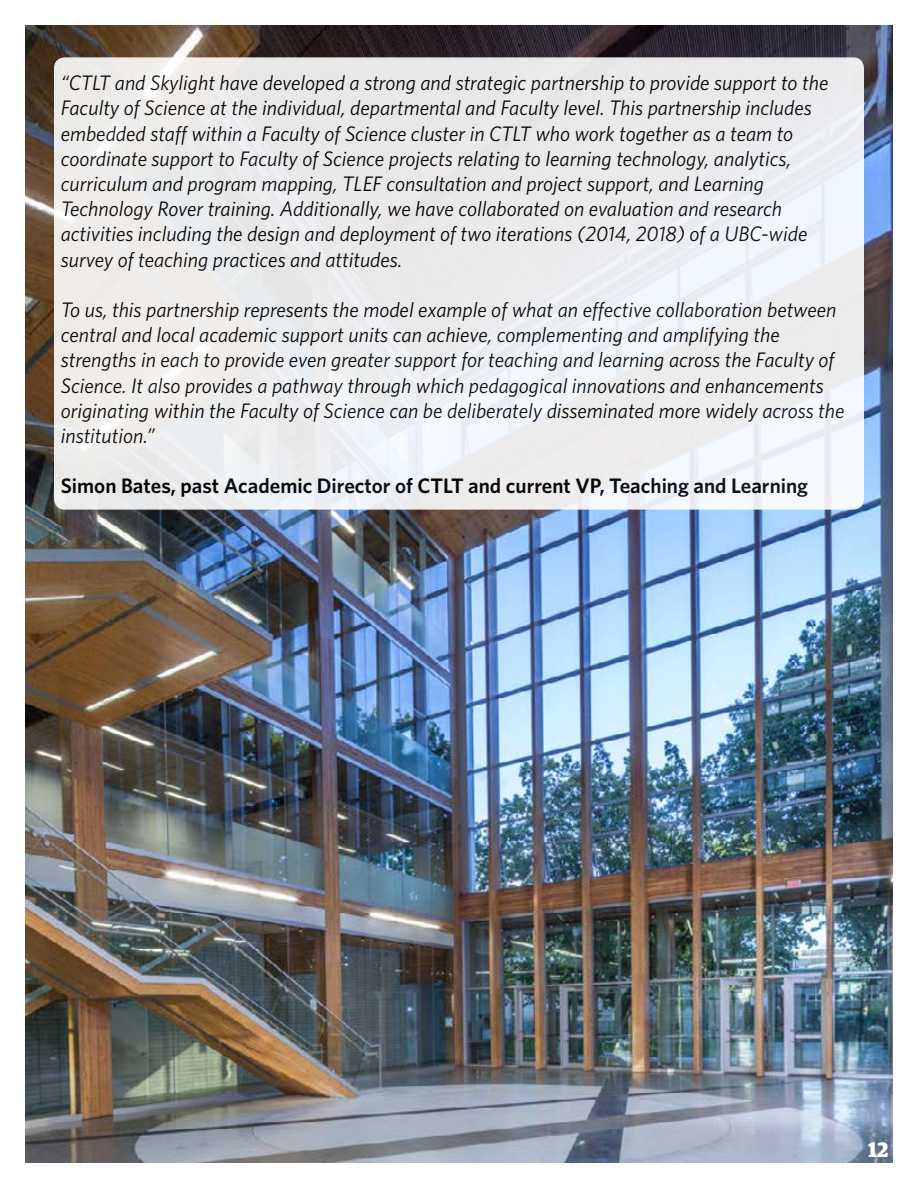
<style>
.page{position:relative;width:918px;height:1188px;background:#fff}
.page>*{position:absolute;margin:0;border:0;box-sizing:border-box;transform-origin:0 0}
.t1{font:italic 21px/25.2px "Whitney";color:#000}
.t2{font:600 21px "Whitney";color:#000}
.t3{font:700 21px "Guardian Egyp";color:#fff}
</style>
<div class="page">
<img style="left:26px;top:26px;width:866px;height:1136px">
<svg style="left:54px;top:57px;width:810px;height:453px;fill:#ececec"></svg>
<p class="t1" style="left:61px;top:70px;width:769px">“CTLT and Skylight have developed a strong and strategic partnership to provide support to the Faculty of Science at the individual, departmental and Faculty level. This partnership includes embedded staff within a Faculty of Science cluster in CTLT who work together as a team to coordinate support to Faculty of Science projects relating to learning technology, analytics, curriculum and program mapping, TLEF consultation and project support, and Learning Technology Rover training. Additionally, we have collaborated on evaluation and research activities including the design and deployment of two iterations (2014, 2018) of a UBC-wide survey of teaching practices and attitudes.</p>
<p class="t1" style="left:61px;top:297px;width:785px">To us, this partnership represents the model example of what an effective collaboration between central and local academic support units can achieve, complementing and amplifying the strengths in each to provide even greater support for teaching and learning across the Faculty of Science. It also provides a pathway through which pedagogical innovations and enhancements originating within the Faculty of Science can be deliberately disseminated more widely across the institution.”</p>
<p class="t2" style="left:61px;top:472px;width:749px">Simon Bates, past Academic Director of CTLT and current VP, Teaching and Learning</p>
<p class="t3" style="left:868px;top:1133px;width:22px">12</p>
</div>
